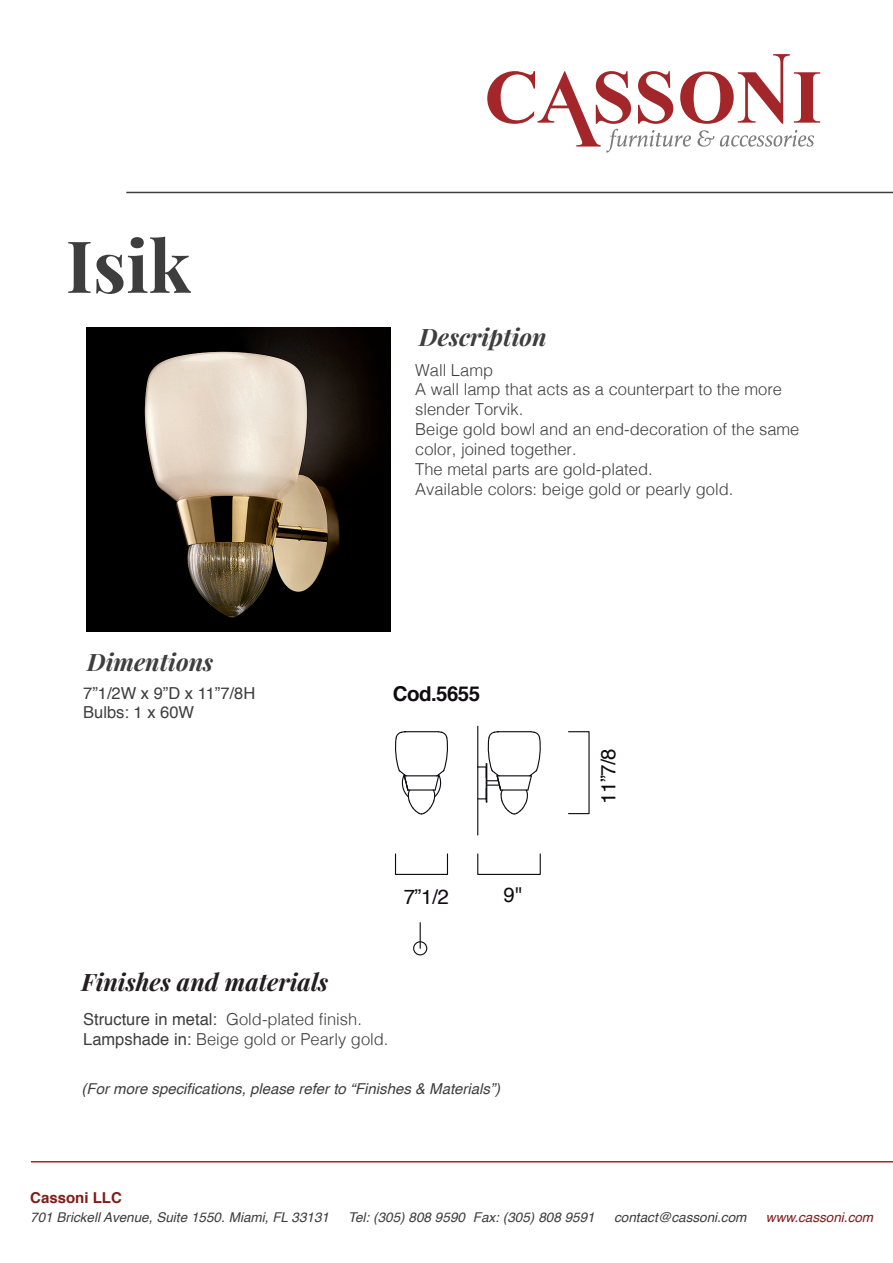
<style>
.page{position:relative;width:893px;height:1263px;background:#fff}
.page>*{position:absolute;margin:0;border:0;box-sizing:border-box;transform-origin:0 0}
.t1{font:700 72px "Playfair Display";color:#3e3e3f}
.t2{font:italic 700 24px "Playfair Display";color:#3e3e3f}
.t3{font:italic 700 24px "Playfair Display";color:#231f20}
.t4{font:20.55px "Helvetica";color:#0f0b11}
.t5{font:700 20.55px "Helvetica";letter-spacing:-.025em;color:#0f0b11}
.t6{font:300 16.5px/19.8px "Helvetica";color:#3e3e3f}
.t7{font:16.5px/18.8px "Helvetica";color:#3e3e3f}
.t8{font:italic 15px "Helvetica";color:#3e3e3f}
.t9{font:700 15px "Helvetica";color:#801d1a}
.t10{font:italic 13.5px "Helvetica";color:#3e3e3f}
.t11{font:italic 13.5px "Helvetica";color:#801d1a}
.s1{font-weight:400}
</style>
<div class="page">
<hr style="left:31px;top:1161px;width:862px;height:1px;background:#a3272a">
<hr style="left:126px;top:192px;width:767px;height:1px;background:#3e3e3f">
<svg style="left:487px;top:54px;width:333px;height:99px"></svg>
<img style="left:87px;top:328px;width:304px;height:303px">
<hr style="left:477px;top:726px;width:1px;height:109px;background:#0f0b11">
<div style="left:413px;top:941px;width:14px;height:14px;border:1px solid #0f0b11;border-radius:50%"></div>
<svg style="left:420px;top:923px;width:1px;height:25px"></svg>
<svg style="left:395px;top:731px;width:53px;height:84px"></svg>
<svg style="left:477px;top:730px;width:64px;height:85px"></svg>
<div style="left:477px;top:853px;width:64px;height:22px;border:1px solid #0f0b11"></div>
<div style="left:395px;top:853px;width:53px;height:22px;border:1px solid #0f0b11"></div>
<h1 class="t1" style="left:66px;top:221px;width:127px">Isik</h1>
<h2 class="t2" style="left:87px;top:646px;width:128px">Dimentions</h2>
<p class="t7" style="left:83px;top:684px;width:174px">7”1/2W x 9”D x 11”7/8H<br>Bulbs: 1 x 60W</p>
<h2 class="t2" style="left:419px;top:320px;width:129px">Description</h2>
<p class="t6" style="left:415px;top:359px;width:386px">Wall Lamp<br>A wall lamp that acts as a counterpart to the more slender Torvik.<br>Beige gold bowl and an end-decoration of the same color, joined together.<br>The metal parts are gold-plated.<br>Available colors: beige gold or pearly gold.</p>
<p class="t5" style="left:393px;top:677px;width:89px">Cod.5655</p>
<p class="t4" style="left:404px;top:881px;width:47px">7”1/2</p>
<p class="t4" style="left:503px;top:879px;width:20px">9''</p>
<p class="t4" style="left:592px;top:804px;width:58px;rotate:-90deg">11”7/8</p>
<h2 class="t3" style="left:82px;top:965px;width:248px">Finishes and materials</h2>
<p class="t6" style="left:83px;top:1008px;width:307px"><span class="s1">Structure in metal:</span> Gold-plated finish.<br><span class="s1">Lampshade in:</span> Beige gold or Pearly gold.</p>
<p class="t8" style="left:82px;top:1077px;width:420px">(For more specifications, please refer to “Finishes &amp; Materials”)</p>
<p class="t9" style="left:30px;top:1185px;width:93px">Cassoni LLC</p>
<p class="t10" style="left:30px;top:1207px;width:300px">701 Brickell Avenue, Suite 1550. Miami, FL 33131</p>
<p class="t10" style="left:348px;top:1207px;width:248px">Tel: (305) 808 9590 Fax: (305) 808 9591</p>
<p class="t10" style="left:614px;top:1207px;width:134px">contact@cassoni.com</p>
<p class="t11" style="left:766px;top:1207px;width:109px">www.cassoni.com</p>
</div>
